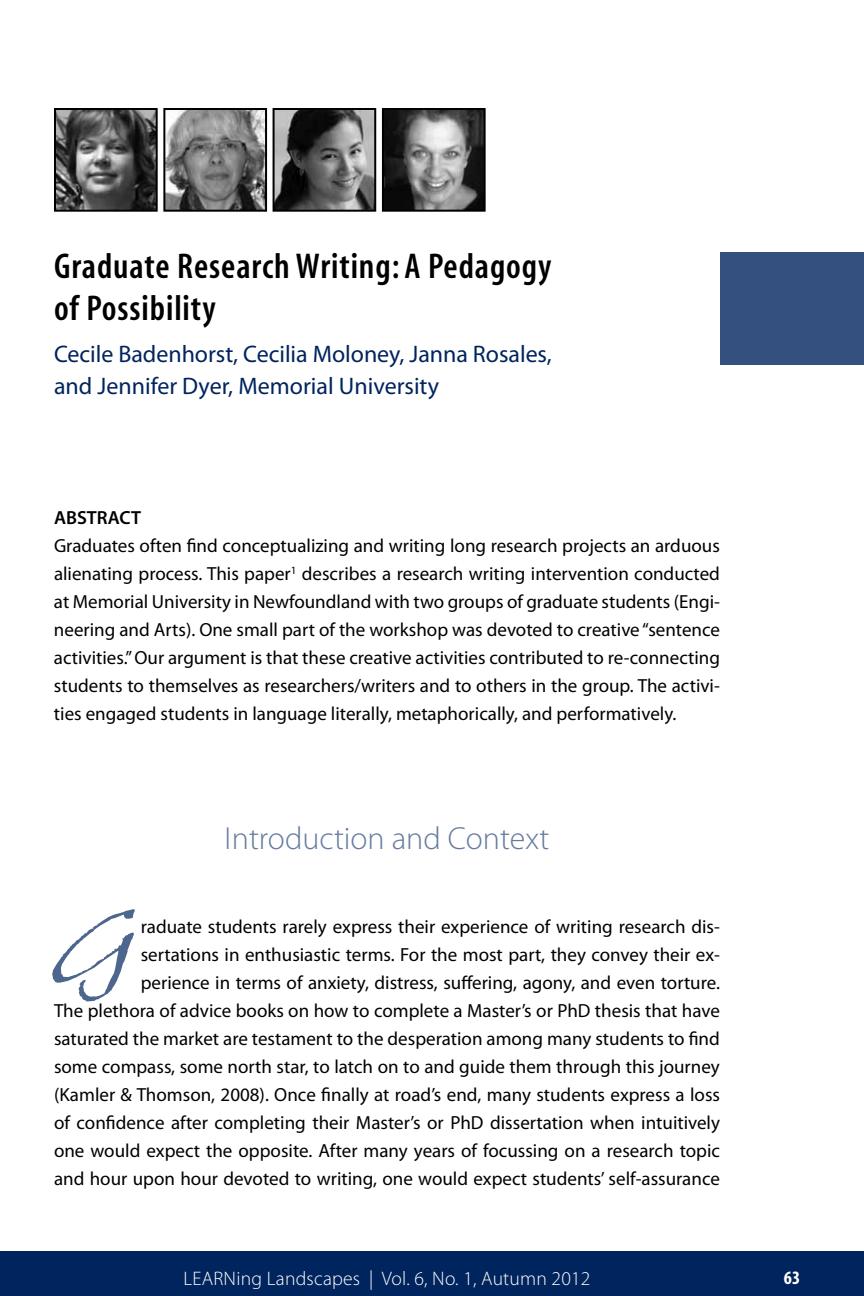
<style>
.page{position:relative;width:864px;height:1296px;background:#fff}
.page>*{position:absolute;margin:0;border:0;box-sizing:border-box;transform-origin:0 0}
.t1{font:italic 103.6px "Grimshaw Hand ITC";color:#4d668e}
.t2{font:36px/42px "Myriad MM 565 300";letter-spacing:.025em;color:#000}
.t3{font:300 32px "Myriad Pro";color:#667b9e}
.t4{font:24px/32px "Myriad Pro";color:#00245d}
.t5{font:300 19.6px "Myriad Pro";letter-spacing:.01em;color:#fff}
.t6{font:19px/28px "Myriad Pro";color:#000;text-align:justify}
.t7{font:600 19px "Myriad Pro";color:#000}
.t8{font:700 condensed 19px "Myriad Pro";color:#fff}
</style>
<div class="page">
<div style="left:720px;top:252px;width:144px;height:112px;background:#33507e"></div>
<div style="left:0;top:1251px;width:864px;height:45px;background:#00245d"></div>
<img style="left:57px;top:111px;width:98px;height:98px">
<div style="left:54px;top:108px;width:104px;height:104px;border:2px solid #000"></div>
<img style="left:276px;top:111px;width:97px;height:98px">
<div style="left:273px;top:108px;width:103px;height:104px;border:2px solid #000"></div>
<img style="left:166px;top:111px;width:98px;height:98px">
<div style="left:163px;top:108px;width:104px;height:104px;border:2px solid #000"></div>
<img style="left:385px;top:111px;width:98px;height:98px">
<div style="left:382px;top:108px;width:104px;height:104px;border:2px solid #000"></div>
<h2 class="t2" style="left:54px;top:247px;width:499px">Graduate Research Writing: A Pedagogy of Possibility</h2>
<p class="t4" style="left:54px;top:337px;width:499px">Cecile Badenhorst, Cecilia Moloney, Janna Rosales, and Jennifer Dyer, Memorial University</p>
<p class="t7" style="left:54px;top:506px;width:89px">ABSTRACT</p>
<p class="t6" style="left:54px;top:532px;width:668px">Graduates often find conceptualizing and writing long research projects an arduous alienating process. This paper<sup>1</sup> describes a research writing intervention conducted at Memorial University in Newfoundland with two groups of graduate students (Engi&shy;neering and Arts). One small part of the workshop was devoted to creative “sentence activities.” Our argument is that these creative activities contributed to re-connecting students to themselves as researchers/writers and to others in the group. The activi&shy;ties engaged students in language literally, metaphorically, and performatively.</p>
<h3 class="t3" style="left:225px;top:821px;width:326px">Introduction and Context</h3>
<h1 class="t1" style="left:54px;top:881px;width:81px">G</h1>
<p class="t6" style="left:54px;top:912px;width:668px;text-align:right">raduate students rarely express their experience of writing research dis-<br>sertations in enthusiastic terms. For the most part, they convey their ex-<br>perience in terms of anxiety, distress, suffering, agony, and even torture.<br>The plethora of advice books on how to complete a Master’s or PhD thesis that have saturated the market are testament to the desperation among many students to find some compass, some north star, to latch on to and guide them through this journey (Kamler &amp; Thomson, 2008). Once finally at road’s end, many students express a loss of confidence after completing their Master’s or PhD dissertation when intuitively one would expect the opposite. After many years of focussing on a research topic and hour upon hour devoted to writing, one would expect students’ self-assurance</p>
<p class="t5" style="left:184px;top:1267px;width:408px">LEARNing Landscapes | Vol. 6, No. 1, Autumn 2012</p>
<p class="t8" style="left:784px;top:1266px;width:18px">63</p>
</div>
